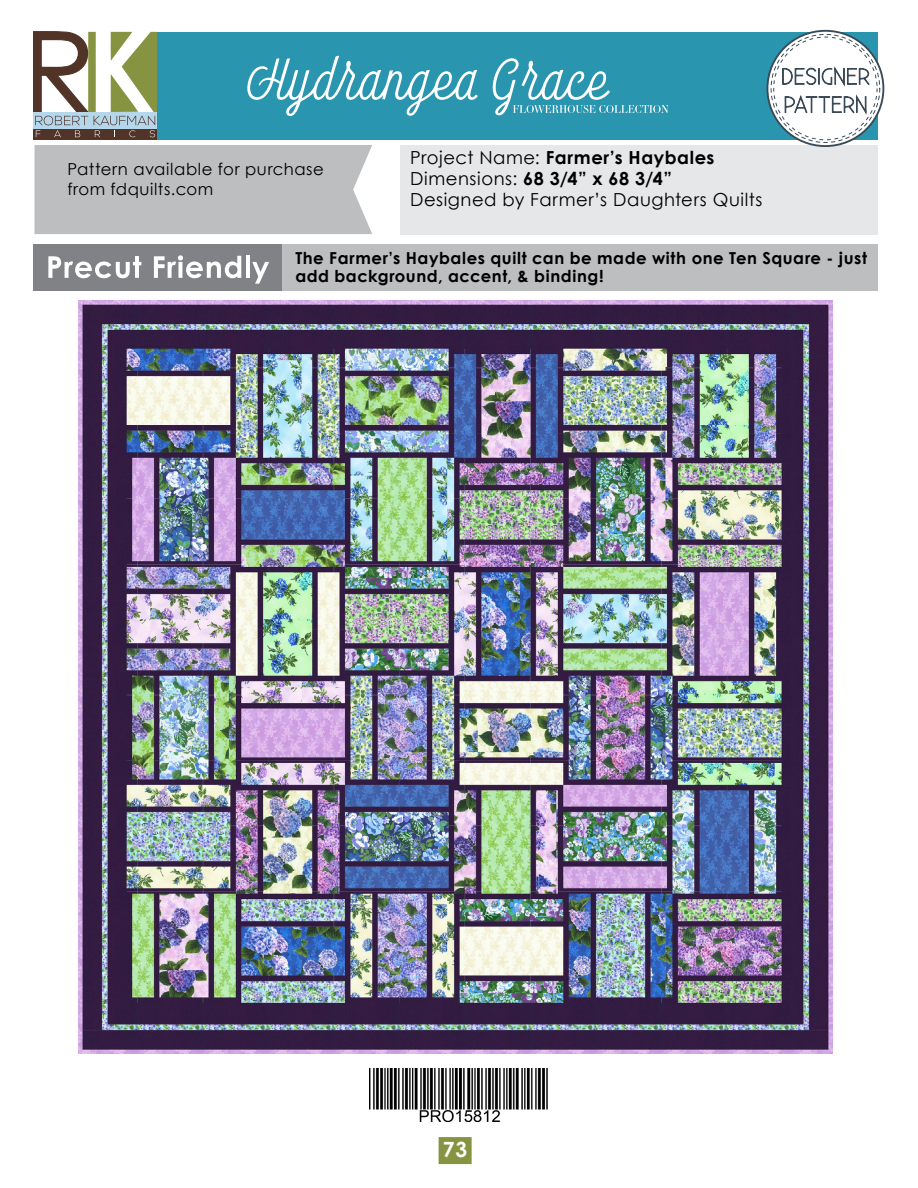
<style>
.page{position:relative;width:918px;height:1188px;background:#fff}
.page>*{position:absolute;margin:0;border:0;box-sizing:border-box;transform-origin:0 0}
.t1{font:700 21px "Century Gothic";color:#fff}
.t2{font:18px/21px "Century Gothic";letter-spacing:.03em;color:#000}
.t3{font:700 16.5px/18px "Century Gothic";letter-spacing:.035em;color:#000}
.t4{font:16.5px/19.8px "Century Gothic";letter-spacing:.035em;color:#000}
.s1{font-weight:700}
</style>
<div class="page">
<div style="left:439px;top:1137px;width:33px;height:27px;background:#869441"></div>
<img style="left:369px;top:1068px;width:179px;height:54px">
<img style="left:79px;top:300px;width:753px;height:754px">
<div style="left:35px;top:145px;width:337px;height:89px;background:#bcbec0"></div>
<div style="left:400px;top:145px;width:478px;height:89px;background:#e6e7e8"></div>
<div style="left:34px;top:245px;width:844px;height:46px;background:#bcbec0"></div>
<div style="left:34px;top:245px;width:248px;height:46px;background:#808285"></div>
<svg style="left:48px;top:256px;width:93px;height:22px"></svg>
<svg style="left:154px;top:255px;width:87px;height:23px"></svg>
<hr style="left:246px;top:256px;width:4px;height:22px;background:#fff">
<svg style="left:252px;top:262px;width:17px;height:22px"></svg>
<div style="left:153px;top:32px;width:725px;height:107px;background:#2a95af"></div>
<svg style="left:34px;top:32px;width:123px;height:107px"></svg>
<svg style="left:767px;top:31px;width:116px;height:115px"></svg>
<div style="left:767px;top:30px;width:117px;height:117px;border:2px solid #3a4a57;border-radius:50%"></div>
<svg style="left:771px;top:34px;width:109px;height:108px"></svg>
<div style="left:774px;top:37px;width:103px;height:103px;background:#fff;border-radius:50%"></div>
<svg style="left:782px;top:66px;width:88px;height:51px"></svg>
<svg style="left:247px;top:56px;width:231px;height:60px"></svg>
<svg style="left:493px;top:58px;width:176px;height:57px"></svg>
<p class="t4" style="left:67px;top:159px;width:258px">Pattern available for purchase from fdquilts.com</p>
<p class="t2" style="left:410px;top:147px;width:354px">Project Name: <span class="s1">Farmer’s Haybales<br></span>Dimensions: <span class="s1">68 3/4” x 68 3/4”<br></span>Designed by Farmer’s Daughters Quilts</p>
<p class="t3" style="left:295px;top:249px;width:573px">The Farmer’s Haybales quilt can be made with one Ten Square - just add background, accent, &amp; binding!</p>
<p class="t1" style="left:443px;top:1134px;width:26px">73</p>
</div>
